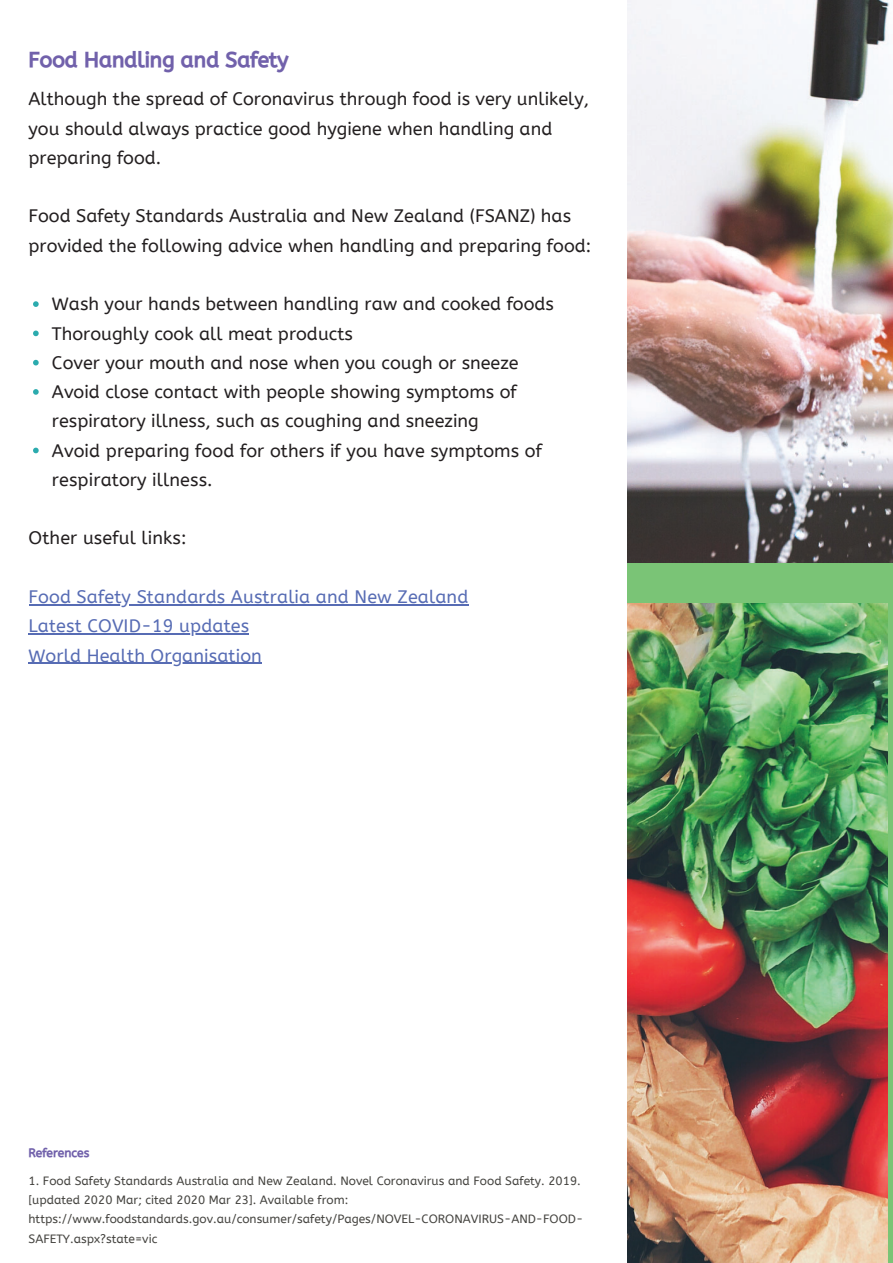
<style>
.page{position:relative;width:893px;height:1263px;background:#fff}
.page>*{position:absolute;margin:0;border:0;box-sizing:border-box;transform-origin:0 0}
.t1{font:21px "CA Generated";color:#7161ab}
.t2{font:18px/29.2px "A Bee Zee";color:#231f20}
.t3{font:18px/29.2px "A Bee Zee";letter-spacing:.005em;color:#576cb4}
.t4{font:12px/19.2px "A Bee Zee";color:#44433f}
.t5{font:12px "CA Generated";color:#7161ab}
</style>
<div class="page">
<div style="left:627px;top:0;width:266px;height:1263px;background:#7ac476"></div>
<img style="left:627px;top:0;width:266px;height:563px">
<img style="left:627px;top:603px;width:260px;height:660px">
<svg style="left:33px;top:301px;width:6px;height:6px"></svg>
<svg style="left:33px;top:331px;width:6px;height:5px"></svg>
<svg style="left:33px;top:360px;width:6px;height:5px"></svg>
<svg style="left:33px;top:389px;width:6px;height:6px"></svg>
<svg style="left:33px;top:448px;width:6px;height:5px"></svg>
<hr style="left:29px;top:604px;width:439px;height:1px;background:#576cb4">
<hr style="left:29px;top:633px;width:220px;height:2px;background:#576cb4">
<hr style="left:29px;top:663px;width:233px;height:1px;background:#576cb4">
<p class="t1" style="left:29px;top:48px;width:261px">Food Handling and Safety</p>
<p class="t2" style="left:29px;top:85px;width:562px">Although the spread of Coronavirus through food is very unlikely, you should always practice good hygiene when handling and preparing food.</p>
<p class="t2" style="left:29px;top:202px;width:564px">Food Safety Standards Australia and New Zealand (FSANZ) has provided the following advice when handling and preparing food:</p>
<p class="t2" style="left:52px;top:290px;width:503px">Wash your hands between handling raw and cooked foods Thoroughly cook all meat products<br>Cover your mouth and nose when you cough or sneeze Avoid close contact with people showing symptoms of respiratory illness, such as coughing and sneezing<br>Avoid preparing food for others if you have symptoms of respiratory illness.</p>
<p class="t2" style="left:29px;top:524px;width:159px">Other useful links:</p>
<p class="t3" style="left:29px;top:582px;width:441px">Food Safety Standards Australia and New Zealand<br>Latest COVID-19 updates<br>World Health Organisation</p>
<p class="t5" style="left:29px;top:1146px;width:62px">References</p>
<p class="t4" style="left:29px;top:1172px;width:556px">1. Food Safety Standards Australia and New Zealand. Novel Coronavirus and Food Safety. 2019. [updated 2020 Mar; cited 2020 Mar 23]. Available from: https://www.foodstandards.gov.au/consumer/safety/Pages/NOVEL-CORONAVIRUS-AND-FOOD-SAFETY.aspx?state=vic</p>
</div>
